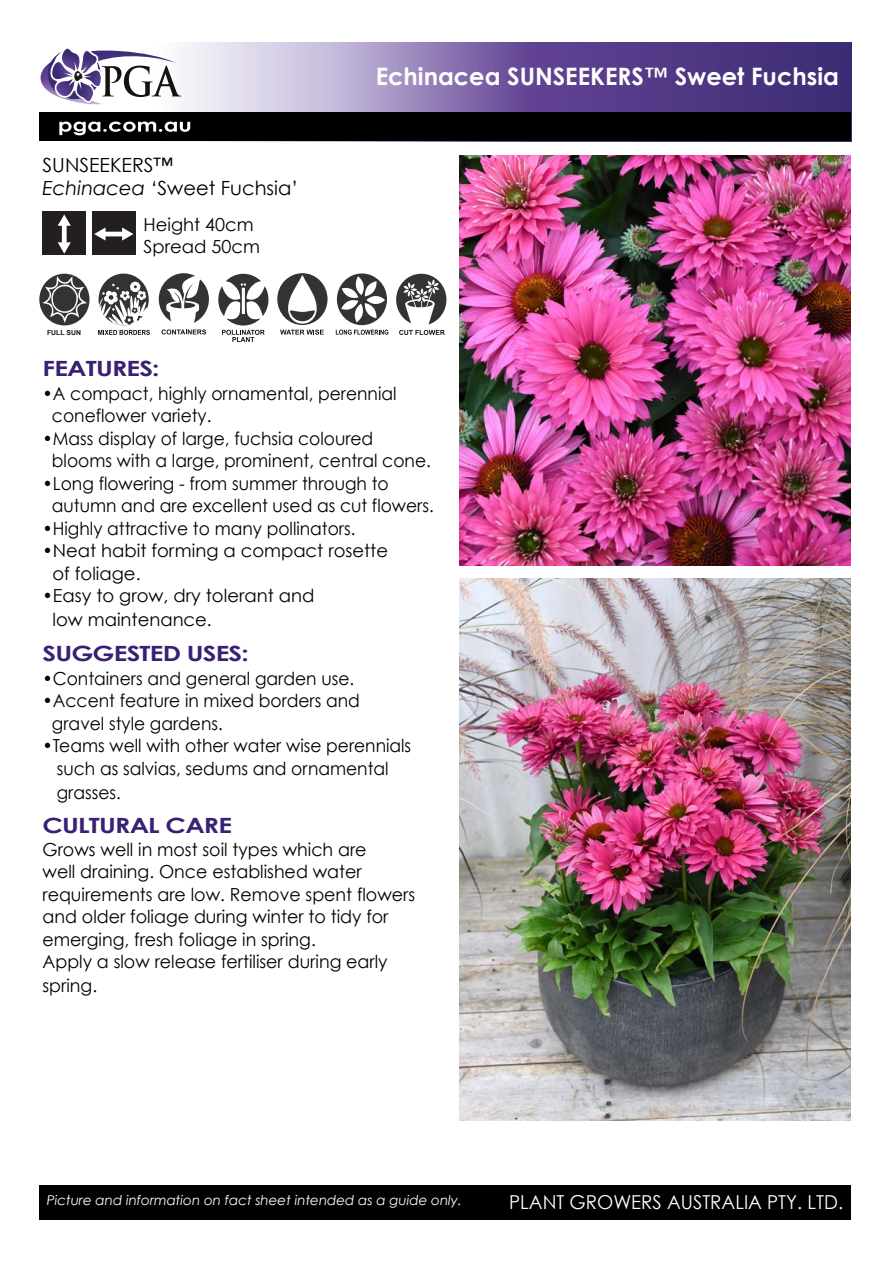
<style>
.page{position:relative;width:893px;height:1263px;background:#fff}
.page>*{position:absolute;margin:0;border:0;box-sizing:border-box;transform-origin:0 0}
.t1{font:700 24px "Century Gothic";color:#fff}
.t2{font:700 21px "Century Gothic";letter-spacing:-.03em;color:#392074;scale:1.25 1}
.t3{font:19.5px "Century Gothic";color:#000}
.t4{font:19.2px "Century Gothic";color:#fff}
.t5{font:18px "Century Gothic";color:#000;scale:.95 1}
.t6{font:18px/22.5px "Century Gothic";color:#000}
.t7{font:italic 13.5px "Century Gothic";color:#fff}
.t8{font:700 6.9px "Arial Narrow";color:#12110b;scale:1.23 1}
.s1{font-style:italic}
</style>
<div class="page">
<svg style="left:39px;top:42px;width:812px;height:100px;background:#8472a9"></svg>
<div style="left:40px;top:113px;width:811px;height:28px;background:#000"></div>
<svg style="left:59px;top:122px;width:131px;height:13px"></svg>
<svg style="left:39px;top:42px;width:142px;height:63px"></svg>
<div style="left:39px;top:1185px;width:812px;height:34px;background:#000"></div>
<div style="left:92px;top:212px;width:44px;height:43px;background:#231f20"></div>
<svg style="left:94px;top:227px;width:39px;height:14px"></svg>
<div style="left:43px;top:212px;width:43px;height:43px;background:#231f20"></div>
<svg style="left:58px;top:214px;width:13px;height:40px"></svg>
<svg style="left:159px;top:273px;width:50px;height:50px"></svg>
<svg style="left:162px;top:329px;width:44px;height:5px"></svg>
<svg style="left:218px;top:274px;width:50px;height:68px"></svg>
<svg style="left:336px;top:273px;width:52px;height:62px"></svg>
<svg style="left:399px;top:330px;width:46px;height:5px"></svg>
<svg style="left:396px;top:274px;width:50px;height:50px"></svg>
<svg style="left:280px;top:330px;width:44px;height:5px"></svg>
<div style="left:277px;top:273px;width:51px;height:52px;background:#333;border-radius:50%"></div>
<svg style="left:287px;top:275px;width:31px;height:49px"></svg>
<svg style="left:39px;top:274px;width:51px;height:51px"></svg>
<svg style="left:42px;top:276px;width:45px;height:47px"></svg>
<svg style="left:98px;top:274px;width:52px;height:61px"></svg>
<img style="left:459px;top:155px;width:391px;height:410px">
<img style="left:459px;top:579px;width:391px;height:541px">
<p class="t3" style="left:43px;top:153px;width:132px">SUNSEEKERS<span class="s1">™</span></p>
<p class="t3" style="left:43px;top:176px;width:257px"><span class="s1">Echinacea ‘</span>Sweet Fuchsia’</p>
<p class="t6" style="left:144px;top:213px;width:112px">Height 40cm</p>
<p class="t6" style="left:144px;top:235px;width:118px">Spread 50cm</p>
<p class="t8" style="left:47px;top:327px;width:29px">FULL SUN</p>
<p class="t1" style="left:376px;top:59px;width:465px">Echinacea SUNSEEKERS™ Sweet Fuchsia</p>
<p class="t2" style="left:43px;top:352px;width:95px">FEATURES:</p>
<p class="t5" style="left:43px;top:382px;width:374px">•A compact, highly ornamental, perennial</p>
<p class="t5" style="left:52px;top:405px;width:169px">coneflower variety.</p>
<p class="t5" style="left:43px;top:427px;width:350px">•Mass display of large, fuchsia coloured</p>
<p class="t5" style="left:52px;top:450px;width:400px">blooms with a large, prominent, central cone.</p>
<p class="t5" style="left:43px;top:472px;width:366px">•Long flowering - from summer through to</p>
<p class="t5" style="left:52px;top:495px;width:404px">autumn and are excellent used as cut flowers.</p>
<p class="t5" style="left:43px;top:517px;width:331px">•Highly attractive to many pollinators.</p>
<p class="t5" style="left:43px;top:540px;width:365px">•Neat habit forming a compact rosette</p>
<p class="t6" style="left:52px;top:562px;width:90px">of foliage.</p>
<p class="t5" style="left:43px;top:585px;width:288px">•Easy to grow, dry tolerant and</p>
<p class="t6" style="left:52px;top:608px;width:161px">low maintenance.</p>
<p class="t2" style="left:43px;top:637px;width:167px">SUGGESTED USES:</p>
<p class="t5" style="left:43px;top:667px;width:330px">•Containers and general garden use.</p>
<p class="t5" style="left:43px;top:690px;width:336px">•Accent feature in mixed borders and</p>
<p class="t5" style="left:52px;top:712px;width:181px">gravel style gardens.</p>
<p class="t5" style="left:43px;top:735px;width:390px">•Teams well with other water wise perennials</p>
<p class="t5" style="left:57px;top:757px;width:351px">such as salvias, sedums and ornamental</p>
<p class="t5" style="left:57px;top:781px;width:69px">grasses.</p>
<p class="t2" style="left:43px;top:809px;width:153px">CULTURAL CARE</p>
<p class="t6" style="left:43px;top:838px;width:374px">Grows well in most soil types which are<br>well draining. Once established water requirements are low. Remove spent flowers and older foliage during winter to tidy for emerging, fresh foliage in spring.</p>
<p class="t6" style="left:43px;top:949px;width:347px;line-height:24px">Apply a slow release fertiliser during early spring.</p>
<p class="t7" style="left:47px;top:1192px;width:417px">Picture and information on fact sheet intended as a guide only.</p>
<p class="t4" style="left:509px;top:1189px;width:335px">PLANT GROWERS AUSTRALIA PTY. LTD.</p>
</div>
